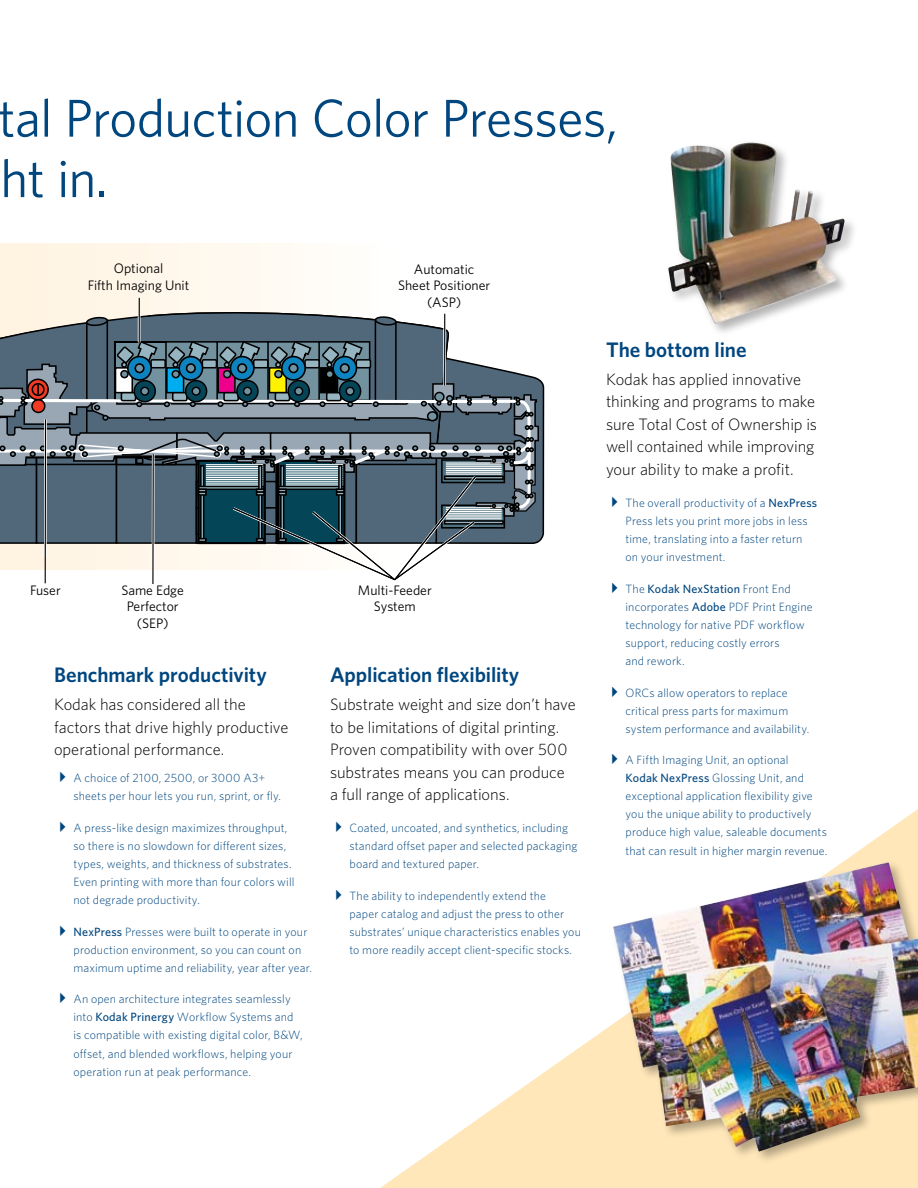
<style>
.page{position:relative;width:918px;height:1188px;background:#fff}
.page>*{position:absolute;margin:0;border:0;box-sizing:border-box;transform-origin:0 0}
.t1{font:53.25px "Whitney K";letter-spacing:-.015em;color:#00467f}
.t2{font:600 21px "Whitney K";color:#00467f}
.t3{font:300 16.5px/22.5px "Whitney K";letter-spacing:-.005em;color:#000}
.t4{font:13.8px/16.5px "Whitney K";color:#000;text-align:center}
.t5{font:300 12px/18px "Whitney K";letter-spacing:.01em;color:#00467f}
.s1{font-weight:500}
</style>
<div class="page">
<div style="left:0;top:243px;width:394px;height:326px;background:linear-gradient(to right,#fff3df,#fffefc)"></div>
<svg style="left:380px;top:809px;width:538px;height:379px"></svg>
<svg style="left:0;top:309px;width:446px;height:6px"></svg>
<hr style="left:444px;top:314px;width:1px;height:72px;background:#000">
<svg style="left:0;top:315px;width:540px;height:269px"></svg>
<hr style="left:138px;top:316px;width:3px;height:26px;background:#fff">
<hr style="left:139px;top:298px;width:1px;height:44px;background:#000">
<div style="left:609px;top:859px;width:309px;height:307px;background:#000;opacity:.3"></div>
<img style="left:613px;top:862px;width:305px;height:290px">
<img style="left:668px;top:142px;width:177px;height:183px">
<h1 class="t1" style="left:-2px;top:87px;width:621px">tal Production Color Presses,</h1>
<h1 class="t1" style="left:0;top:147px;width:109px">ht in.</h1>
<p class="t4" style="left:88px;top:260px;width:103px">Optional<br>Fifth Imaging Unit</p>
<p class="t4" style="left:398px;top:260px;width:94px">Automatic<br>Sheet Positioner (ASP)</p>
<p class="t4" style="left:30px;top:581px;width:32px">Fuser</p>
<p class="t4" style="left:121px;top:581px;width:64px">Same Edge<br>Perfector (SEP)</p>
<p class="t4" style="left:358px;top:581px;width:75px">Multi-Feeder<br>System</p>
<h2 class="t2" style="left:54px;top:662px;width:214px">Benchmark productivity</h2>
<h3 class="t3" style="left:54px;top:693px;width:236px">Kodak has considered all the factors that drive highly productive operational performance.</h3>
<p class="t5" style="left:74px;top:769px;width:209px;text-indent:-20px">✔ A choice of 2100, 2500, or 3000 A3+ sheets per hour lets you run, sprint, or fly.</p>
<p class="t5" style="left:74px;top:818px;width:222px;text-indent:-20px">✔ A press-like design maximizes throughput, so there is no slowdown for different sizes, types, weights, and thickness of substrates.<br>Even printing with more than four colors will not degrade productivity.</p>
<p class="t5" style="left:74px;top:922px;width:240px;text-indent:-20px">✔ <span class="s1">NexPress</span> Presses were built to operate in your production environment, so you can count on maximum uptime and reliability, year after year.</p>
<p class="t5" style="left:74px;top:990px;width:231px;text-indent:-20px">✔ An open architecture integrates seamlessly into <span class="s1">Kodak Prinergy</span> Workflow Systems and is compatible with existing digital color, B&amp;W, offset, and blended workflows, helping your operation run at peak performance.</p>
<h2 class="t2" style="left:330px;top:662px;width:191px">Application flexibility</h2>
<h3 class="t3" style="left:330px;top:693px;width:247px">Substrate weight and size don’t have to be limitations of digital printing.<br>Proven compatibility with over 500 substrates means you can produce a full range of applications.</h3>
<p class="t5" style="left:350px;top:819px;width:229px;text-indent:-20px">✔ Coated, uncoated, and synthetics, including standard offset paper and selected packaging board and textured paper.</p>
<p class="t5" style="left:350px;top:887px;width:233px;text-indent:-20px">✔ The ability to independently extend the<br>paper catalog and adjust the press to other substrates’ unique characteristics enables you to more readily accept client-specific stocks.</p>
<h2 class="t2" style="left:606px;top:337px;width:142px">The bottom line</h2>
<h3 class="t3" style="left:606px;top:368px;width:213px">Kodak has applied innovative thinking and programs to make sure Total Cost of Ownership is well contained while improving your ability to make a profit.</h3>
<p class="t5" style="left:626px;top:493px;width:193px;text-indent:-20px">✔ The overall productivity of a <span class="s1">NexPress </span>Press lets you print more jobs in less time, translating into a faster return on your investment.</p>
<p class="t5" style="left:626px;top:579px;width:189px;text-indent:-20px">✔ The <span class="s1">Kodak NexStation</span> Front End incorporates <span class="s1">Adobe</span> PDF Print Engine technology for native PDF workflow support, reducing costly errors<br>and rework.</p>
<p class="t5" style="left:626px;top:683px;width:185px;text-indent:-20px">✔ ORCs allow operators to replace critical press parts for maximum system performance and availability.</p>
<p class="t5" style="left:626px;top:751px;width:204px;text-indent:-20px">✔ A Fifth Imaging Unit, an optional<br><span class="s1">Kodak NexPress</span> Glossing Unit, and exceptional application flexibility give you the unique ability to productively produce high value, saleable documents that can result in higher margin revenue.</p>
</div>
